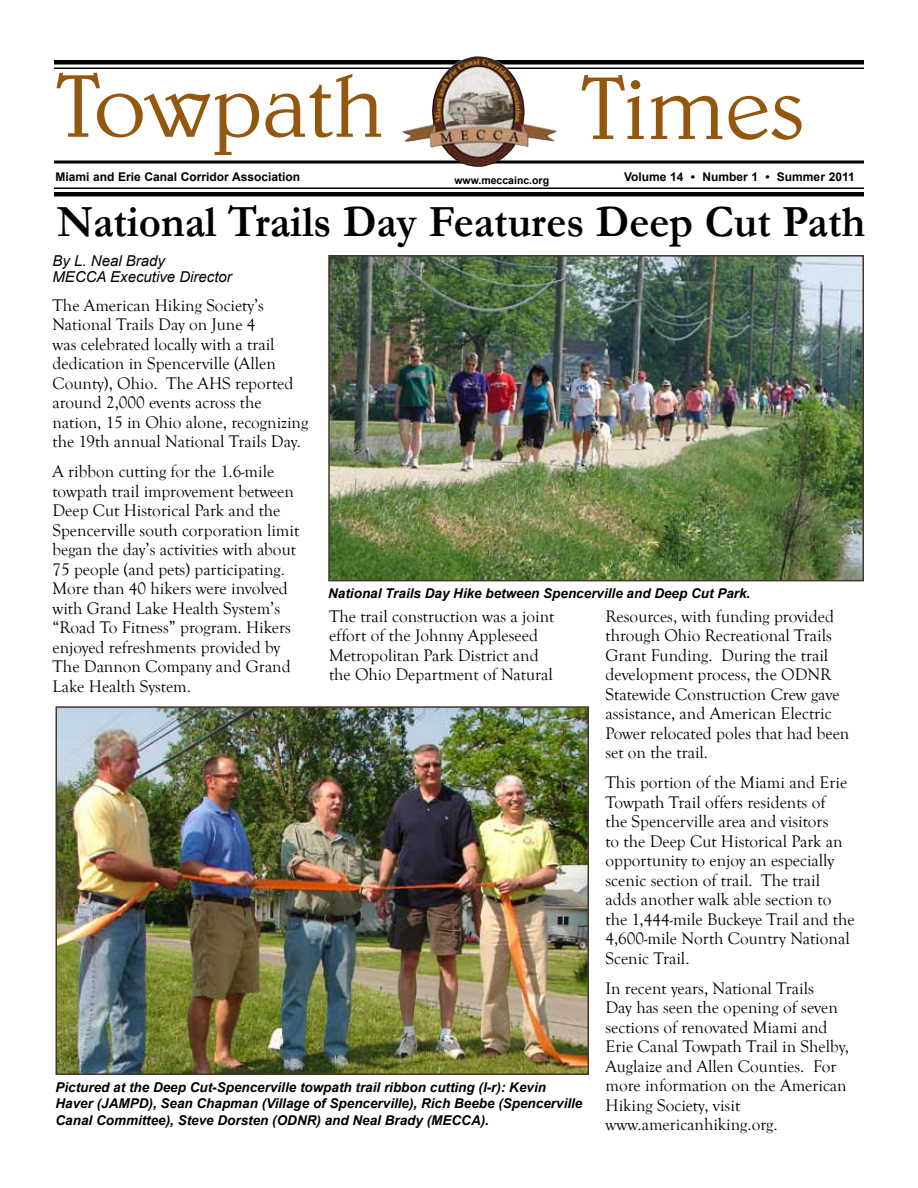
<style>
.page{position:relative;width:918px;height:1188px;background:#fff}
.page>*{position:absolute;margin:0;border:0;box-sizing:border-box;transform-origin:0 0}
.t1{font:300 90px "Belwe";color:#94570e}
.t2{font:700 45px "Garamond";color:#000;scale:.95 1}
.t3{font:17.25px/19.5px "Goudy Old Style T";color:#000}
.t4{font:italic 15px/16.5px "Arial";color:#000}
.t5{font:italic 700 13.5px/16.5px "Arial";color:#000}
.t6{font:700 12px "Arial";color:#000}
.t7{font:700 10.5px "Arial";color:#000}
</style>
<div class="page">
<svg style="left:54px;top:160px;width:810px;height:4px;background:#3f3f3f"></svg>
<hr style="left:54px;top:187px;width:810px;height:2px;background:#000">
<hr style="left:54px;top:192px;width:810px;height:4px;background:#000">
<hr style="left:54px;top:60px;width:810px;height:4px;background:#000">
<hr style="left:54px;top:67px;width:810px;height:2px;background:#000">
<img style="left:401px;top:56px;width:156px;height:111px">
<img style="left:59px;top:709px;width:527px;height:363px">
<div style="left:56px;top:706px;width:533px;height:369px;border:2px solid #44382c"></div>
<img style="left:331px;top:258px;width:530px;height:320px">
<div style="left:328px;top:255px;width:536px;height:326px;border:2px solid #44382c"></div>
<h1 class="t1" style="left:54px;top:54px;width:332px">Towpath</h1>
<p class="t6" style="left:56px;top:170px;width:246px">Miami and Erie Canal Corridor Association</p>
<h2 class="t2" style="left:57px;top:195px;width:852px">National Trails Day Features Deep Cut Path</h2>
<h1 class="t1" style="left:579px;top:56px;width:228px">Times</h1>
<p class="t6" style="left:624px;top:170px;width:232px">Volume 14 • Number 1 • Summer 2011</p>
<p class="t7" style="left:454px;top:175px;width:96px">www.meccainc.org</p>
<p class="t4" style="left:52px;top:252px;width:181px">By L. Neal Brady<br>MECCA Executive Director</p>
<p class="t3" style="left:52px;top:296px;width:257px">The American Hiking Society’s National Trails Day on June 4<br>was celebrated locally with a trail dedication in Spencerville (Allen County), Ohio. The AHS reported around 2,000 events across the nation, 15 in Ohio alone, recognizing the 19th annual National Trails Day.</p>
<p class="t3" style="left:52px;top:462px;width:248px">A ribbon cutting for the 1.6-mile towpath trail improvement between<br>Deep Cut Historical Park and the<br>Spencerville south corporation limit began the day’s activities with about<br>75 people (and pets) participating.<br>More than 40 hikers were involved with Grand Lake Health System’s “Road To Fitness” program. Hikers enjoyed refreshments provided by<br>The Dannon Company and Grand<br>Lake Health System.</p>
<p class="t5" style="left:328px;top:585px;width:424px">National Trails Day Hike between Spencerville and Deep Cut Park.</p>
<p class="t3" style="left:329px;top:607px;width:227px">The trail construction was a joint effort of the Johnny Appleseed<br>Metropolitan Park District and the Ohio Department of Natural</p>
<p class="t3" style="left:606px;top:607px;width:245px">Resources, with funding provided through Ohio Recreational Trails<br>Grant Funding. During the trail development process, the ODNR<br>Statewide Construction Crew gave assistance, and American Electric<br>Power relocated poles that had been set on the trail.</p>
<p class="t3" style="left:606px;top:773px;width:251px">This portion of the Miami and Erie<br>Towpath Trail offers residents of<br>the Spencerville area and visitors<br>to the Deep Cut Historical Park an opportunity to enjoy an especially scenic section of trail. The trail adds another walk able section to the 1,444-mile Buckeye Trail and the<br>4,600-mile North Country National<br>Scenic Trail.</p>
<p class="t3" style="left:606px;top:979px;width:245px">In recent years, National Trails<br>Day has seen the opening of seven sections of renovated Miami and<br>Erie Canal Towpath Trail in Shelby,<br>Auglaize and Allen Counties. For more information on the American<br>Hiking Society, visit www.americanhiking.org.</p>
<p class="t5" style="left:56px;top:1079px;width:528px">Pictured at the Deep Cut-Spencerville towpath trail ribbon cutting (l-r): Kevin<br>Haver (JAMPD), Sean Chapman (Village of Spencerville), Rich Beebe (Spencerville<br>Canal Committee), Steve Dorsten (ODNR) and Neal Brady (MECCA).</p>
</div>
